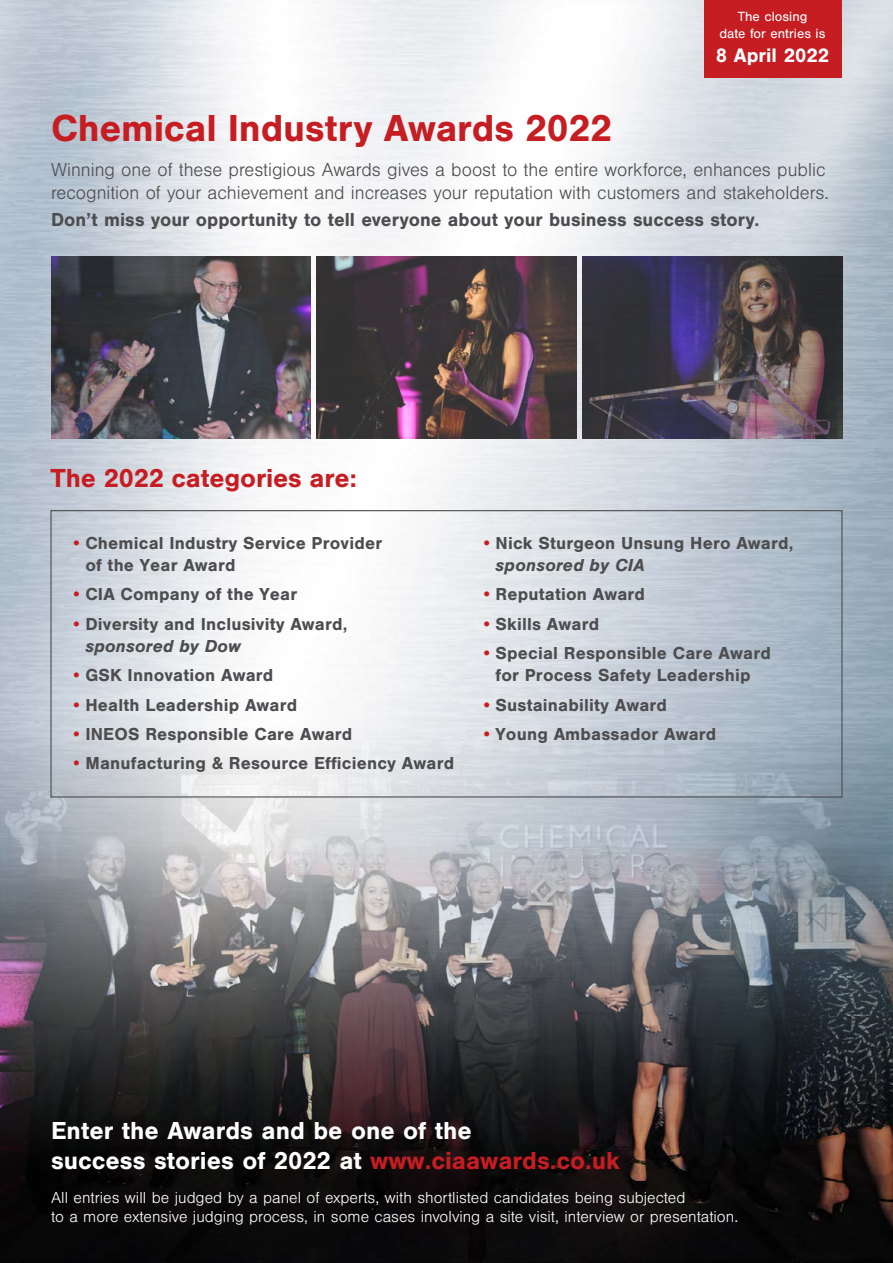
<style>
.page{position:relative;width:893px;height:1263px;background:#fff}
.page>*{position:absolute;margin:0;border:0;box-sizing:border-box;transform-origin:0 0}
.Titulo_36{font:700 39px "Nimbus San";letter-spacing:-.005em;color:#c61d23}
.Titulo_36-2{font:700 27px "Nimbus San";letter-spacing:-.005em;color:#c61d23}
.Criteria_text_9_12_l{font:700 25.5px/30px "Nimbus San";color:#fff}
.Criteria_text_9_12_l-2{font:700 20.25px "Nimbus San";color:#fff}
.t1{font:300 19.5px/22.5px "Nimbus San";color:#4d4d4f}
.t2{font:700 19.5px "Nimbus San";color:#4d4d4f}
.t3{font:700 18px/22.5px "Nimbus San";letter-spacing:.01em;color:#4d4d4f}
.Criteria_text_9_12_l-3{font:300 16.5px/19.5px "Nimbus San";color:#fff}
.Criteria_text_9_12_l-4{font:13.8px/16.5px "Nimbus San";color:#fff;text-align:center}
.s1{font-weight:900;color:#c61d23}
.s2{font-style:italic}
.s3{color:#c61d23}
</style>
<div class="page">
<img style="left:0;top:0;width:893px;height:727px">
<img style="left:0;top:727px;width:893px;height:119px">
<div style="left:704px;top:0;width:138px;height:77px;background:#c61d23"></div>
<img style="left:51px;top:257px;width:260px;height:181px">
<img style="left:317px;top:257px;width:260px;height:181px">
<img style="left:582px;top:257px;width:260px;height:181px">
<img style="left:0;top:846px;width:893px;height:417px">
<p class="Titulo_36" style="left:51px;top:106px;width:562px">Chemical Industry Awards 2022</p>
<p class="Criteria_text_9_12_l-4" style="left:719px;top:9px;width:107px">The closing<br>date for entries is</p>
<p class="Criteria_text_9_12_l-2" style="left:716px;top:44px;width:115px">8 April 2022</p>
<p class="t1" style="left:51px;top:159px;width:779px">Winning one of these prestigious Awards gives a boost to the entire workforce, enhances public recognition of your achievement and increases your reputation with customers and stakeholders.</p>
<p class="t2" style="left:51px;top:208px;width:710px">Don’t miss your opportunity to tell everyone about your business success story.</p>
<p class="Titulo_36-2" style="left:51px;top:463px;width:308px">The 2022 categories are:</p>
<p class="t3" style="left:85px;top:531px;width:298px;text-indent:-15px"><span class="s1">•</span>Chemical Industry Service Provider of the Year Award</p>
<p class="t3" style="left:71px;top:583px;width:228px"><span class="s1">•</span>CIA Company of the Year</p>
<p class="t3" style="left:85px;top:612px;width:264px;text-indent:-15px"><span class="s1">•</span>Diversity and Inclusivity Award, <span class="s2">sponsored by Dow</span></p>
<p class="t3" style="left:71px;top:664px;width:204px"><span class="s1">•</span> GSK Innovation Award</p>
<p class="t3" style="left:71px;top:693px;width:228px"><span class="s1">•</span>Health Leadership Award</p>
<p class="t3" style="left:71px;top:723px;width:283px"><span class="s1">•</span>INEOS Responsible Care Award</p>
<p class="t3" style="left:71px;top:752px;width:385px"><span class="s1">•</span> Manufacturing &amp; Resource Efficiency Award</p>
<p class="t3" style="left:496px;top:531px;width:299px;text-indent:-15px"><span class="s1">•</span>Nick Sturgeon Unsung Hero Award, <span class="s2">sponsored by CIA</span></p>
<p class="t3" style="left:481px;top:583px;width:166px"><span class="s1">•</span>Reputation Award</p>
<p class="t3" style="left:481px;top:612px;width:120px"><span class="s1">•</span>Skills Award</p>
<p class="t3" style="left:481px;top:642px;width:292px;text-align:center"><span class="s1">•</span>Special Responsible Care Award for Process Safety Leadership</p>
<p class="t3" style="left:481px;top:693px;width:188px"><span class="s1">•</span>Sustainability Award</p>
<p class="t3" style="left:481px;top:723px;width:237px"><span class="s1">•</span>Young Ambassador Award</p>
<p class="Criteria_text_9_12_l" style="left:51px;top:1116px;width:571px">Enter the Awards and be one of the<br>success stories of 2022 at <span class="s3">www.ciaawards.co.uk</span></p>
<p class="Criteria_text_9_12_l-3" style="left:51px;top:1188px;width:689px">All entries will be judged by a panel of experts, with shortlisted candidates being subjected<br>to a more extensive judging process, in some cases involving a site visit, interview or presentation.</p>
</div>
